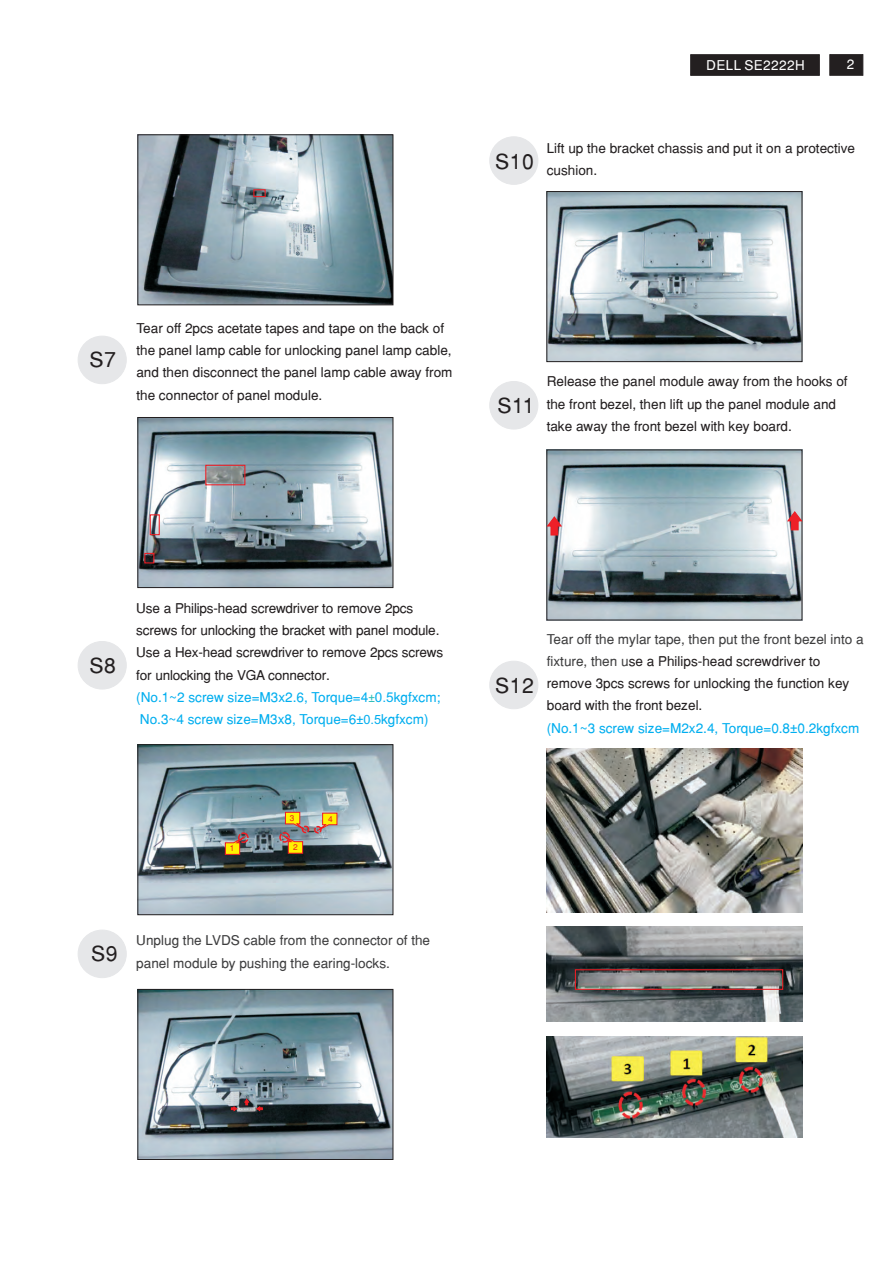
<style>
.page{position:relative;width:893px;height:1263px;background:#fff}
.page>*{position:absolute;margin:0;border:0;box-sizing:border-box;transform-origin:0 0}
.t1{font:21px "Helvetica";letter-spacing:.03em;color:#231f20}
.t2{font:13.5px/22.4px "Helvetica";color:#231f20}
.t3{font:13.5px/22.4px "Helvetica";color:#3e3e3f}
.t4{font:13.5px "Helvetica";letter-spacing:.03em;color:#fff}
.t5{font:12px "Arial";color:#30beb9}
.t6{font:8.25px "Helvetica";color:#ee1d23}
.s1{color:#00aeef}
.s2{font-family:"Arial";color:#00aeef}
.s3{font-family:"Arial";font-size:12.75px;color:#00aeef}
.s4{color:#231f20}
</style>
<div class="page">
<div style="left:78px;top:336px;width:48px;height:48px;background:#e6e7e9;border:1px solid #e6e7e9;border-radius:50%"></div>
<div style="left:78px;top:930px;width:48px;height:48px;background:#e6e7e9;border:1px solid #e6e7e9;border-radius:50%"></div>
<div style="left:78px;top:641px;width:48px;height:48px;background:#e6e7e9;border:1px solid #e6e7e9;border-radius:50%"></div>
<img style="left:547px;top:926px;width:255px;height:95px">
<div style="left:830px;top:54px;width:33px;height:21px;background:#231f20;border:1px solid #231f20"></div>
<div style="left:690px;top:55px;width:129px;height:20px;background:#231f20"></div>
<div style="left:490px;top:381px;width:48px;height:48px;background:#e6e7e9;border:1px solid #e6e7e9;border-radius:50%"></div>
<div style="left:490px;top:661px;width:48px;height:48px;background:#e6e7e9;border:1px solid #e6e7e9;border-radius:50%"></div>
<img style="left:549px;top:452px;width:251px;height:166px">
<svg style="left:786px;top:511px;width:17px;height:20px"></svg>
<svg style="left:546px;top:516px;width:17px;height:20px"></svg>
<img style="left:140px;top:137px;width:251px;height:166px">
<div style="left:138px;top:135px;width:255px;height:170px;border:1px solid #231f20"></div>
<div style="left:253px;top:189px;width:13px;height:8px;border:1px solid #ee1d23"></div>
<img style="left:140px;top:419px;width:251px;height:167px">
<div style="left:138px;top:417px;width:255px;height:171px;border:1px solid #231f20"></div>
<div style="left:144px;top:553px;width:10px;height:10px;border:1px solid #ee1d23"></div>
<div style="left:205px;top:465px;width:40px;height:20px;border:1px solid #ee1d23"></div>
<div style="left:150px;top:514px;width:10px;height:21px;border:1px solid #ee1d23"></div>
<img style="left:140px;top:746px;width:251px;height:167px">
<div style="left:138px;top:744px;width:255px;height:171px;border:1px solid #231f20"></div>
<div style="left:238px;top:832px;width:11px;height:11px;border:1px dashed #ee1d23;border-radius:50%"></div>
<svg style="left:278px;top:812px;width:60px;height:42px;background:#9d9673"></svg>
<div style="left:302px;top:826px;width:7px;height:7px;border:1px dashed #ee1d23;border-radius:50%"></div>
<div style="left:314px;top:826px;width:8px;height:7px;border:1px dashed #ee1d23;border-radius:50%"></div>
<svg style="left:225px;top:833px;width:25px;height:22px"></svg>
<img style="left:140px;top:991px;width:251px;height:167px">
<div style="left:138px;top:989px;width:255px;height:171px;border:1px solid #231f20"></div>
<svg style="left:256px;top:1105px;width:7px;height:7px"></svg>
<svg style="left:231px;top:1098px;width:19px;height:14px"></svg>
<div style="left:490px;top:137px;width:48px;height:48px;background:#e6e7e9;border:1px solid #e6e7e9;border-radius:50%"></div>
<img style="left:549px;top:193px;width:251px;height:167px">
<div style="left:547px;top:191px;width:255px;height:171px;border:1px solid #231f20"></div>
<img style="left:547px;top:1036px;width:255px;height:101px">
<div style="left:575px;top:969px;width:208px;height:21px;border:1px solid #ee1d23"></div>
<img style="left:547px;top:748px;width:256px;height:165px">
<p class="t4" style="left:706px;top:60px;width:100px">DELL SE2222H</p>
<p class="t4" style="left:847px;top:59px;width:9px">2</p>
<p class="t2" style="left:495px;top:138px;width:361px;text-indent:52px">Lift up the bracket chassis and put it on a protective<br><sup>S10</sup> cushion.</p>
<h1 class="t1" style="left:90px;top:352px;width:28px">S7</h1>
<p class="t2" style="left:136px;top:318px;width:318px">Tear off 2pcs acetate tapes and tape on the back of the panel lamp cable for unlocking panel lamp cable, and then disconnect the panel lamp cable away from the connector of panel module.</p>
<h1 class="t1" style="left:497px;top:397px;width:39px">S11</h1>
<p class="t2" style="left:547px;top:372px;width:302px">Release the panel module away from the hooks of the front bezel, then lift up the panel module and take away the front bezel with key board.</p>
<h1 class="t1" style="left:90px;top:657px;width:28px">S8</h1>
<p class="t2" style="left:136px;top:598px;width:308px">Use a Philips-head screwdriver to remove 2pcs screws for unlocking the bracket with panel module.<br>Use a Hex-head screwdriver to remove 2pcs screws for unlocking the VGA connector.<br><span class="s1">(No.1~2 screw size=M3x2.6, Torque=4</span> <span class="s2">0.5</span><span class="s1">kgfxcm; No.3~4 screw size=M3x8, Torque=6</span><span class="s3">±0.5</span><span class="s1">kgfxcm)</span></p>
<p class="t5" style="left:368px;top:693px;width:8px">±</p>
<p class="t6" style="left:230px;top:845px;width:6px">1</p>
<p class="t6" style="left:290px;top:815px;width:6px">3</p>
<p class="t6" style="left:328px;top:815px;width:6px">4</p>
<p class="t6" style="left:293px;top:844px;width:6px">2</p>
<h1 class="t1" style="left:91px;top:946px;width:28px">S9</h1>
<p class="t3" style="left:136px;top:931px;width:295px">Unplug the LVDS cable from the connector of the panel module by pushing the earing-locks.</p>
<h1 class="t1" style="left:495px;top:677px;width:40px">S12</h1>
<p class="t3" style="left:547px;top:629px;width:318px">Tear off the mylar tape, then ut the front bezel into a fixture, then u<span class="s4">se a Philips-head screwdriver to</span></p>
<p class="t3" style="left:719px;top:629px;width:9px">p</p>
<p class="t2" style="left:547px;top:673px;width:314px">remove 3pcs screws for unlocking the function key board with the front bezel.<br><span class="s1">(No.1~3 screw size=M2x2.4, Torque=0.8</span><span class="s2">±</span><span class="s1">0.2kgfxcm</span></p>
</div>
